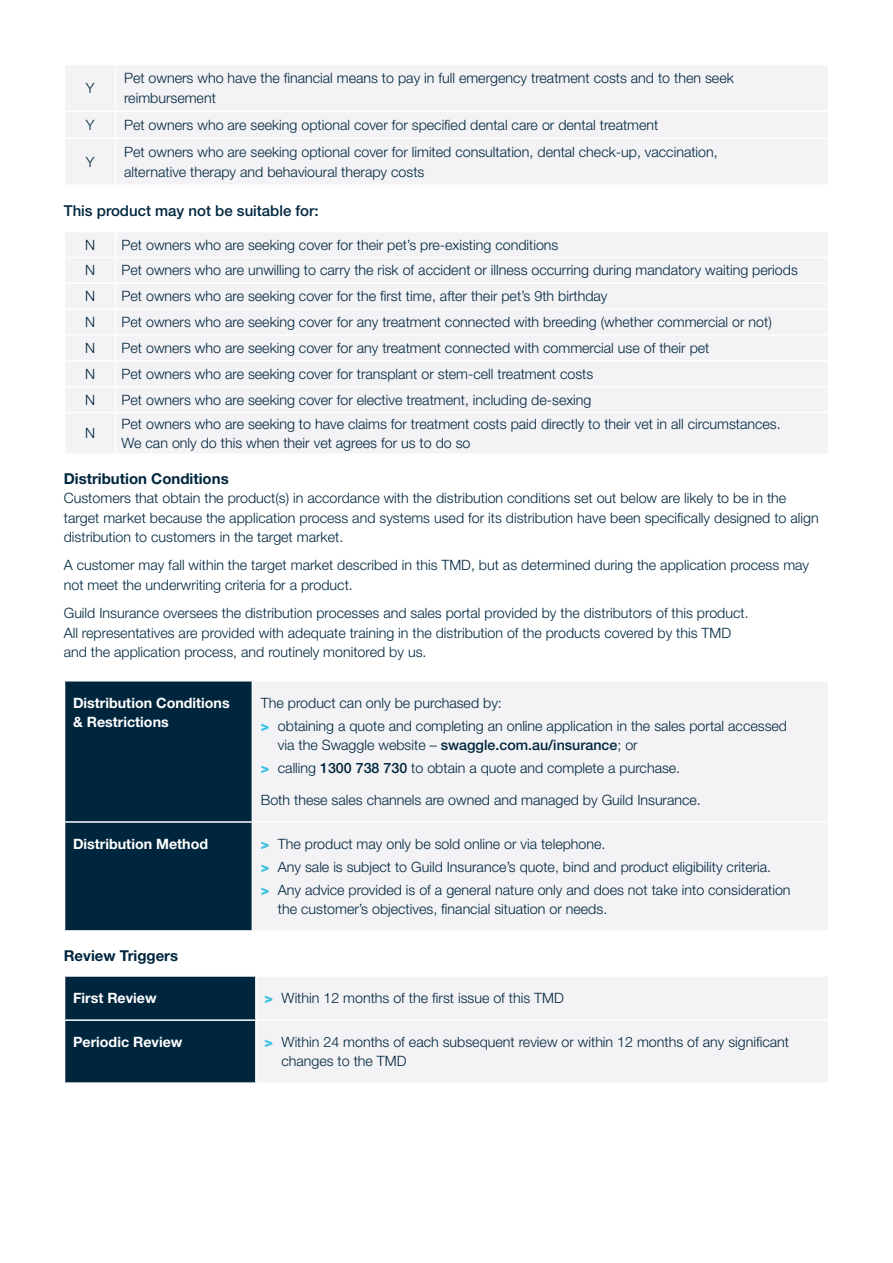
<style>
.page{position:relative;width:893px;height:1263px;background:#fff}
.page>*{position:absolute;margin:0;border:0;box-sizing:border-box;transform-origin:0 0}
.Sub_Heading_1{font:700 15px "Helvetica Neue LT Std";color:#00263e}
.Sub_Heading_2{font:500 15px "Helvetica Neue LT Std";color:#00263e}
.Body_Copy{font:300 14.25px/19.5px "Helvetica Neue LT Std";color:#00263e}
.Body_Copy-2{font:700 14.25px/19.5px "Helvetica Neue LT Std";color:#fff}
.s1{font-weight:800;color:#3ac2e3}
.s2{font-weight:500}
</style>
<div class="page">
<div style="left:66px;top:66px;width:761px;height:118px;background:#f3f2f5"></div>
<hr style="left:115px;top:65px;width:1px;height:45px;background:#fff">
<hr style="left:64px;top:110px;width:52px;height:2px;background:#fff">
<hr style="left:116px;top:110px;width:713px;height:2px;background:#fff">
<svg style="left:115px;top:112px;width:1px;height:26px"></svg>
<hr style="left:64px;top:138px;width:52px;height:1px;background:#fff">
<hr style="left:116px;top:138px;width:713px;height:1px;background:#fff">
<hr style="left:115px;top:139px;width:1px;height:45px;background:#fff">
<div style="left:66px;top:233px;width:761px;height:220px;background:#f3f2f5"></div>
<hr style="left:65px;top:257px;width:51px;height:1px;background:#fff">
<hr style="left:116px;top:257px;width:712px;height:1px;background:#fff">
<hr style="left:65px;top:283px;width:51px;height:1px;background:#fff">
<hr style="left:116px;top:283px;width:712px;height:1px;background:#fff">
<hr style="left:65px;top:308px;width:51px;height:2px;background:#fff">
<hr style="left:116px;top:308px;width:712px;height:2px;background:#fff">
<hr style="left:65px;top:334px;width:51px;height:2px;background:#fff">
<hr style="left:116px;top:334px;width:712px;height:2px;background:#fff">
<hr style="left:65px;top:360px;width:51px;height:2px;background:#fff">
<hr style="left:116px;top:360px;width:712px;height:2px;background:#fff">
<hr style="left:65px;top:386px;width:51px;height:1px;background:#fff">
<hr style="left:116px;top:386px;width:712px;height:1px;background:#fff">
<svg style="left:115px;top:233px;width:1px;height:179px"></svg>
<hr style="left:65px;top:412px;width:51px;height:1px;background:#fff">
<hr style="left:116px;top:412px;width:712px;height:1px;background:#fff">
<hr style="left:115px;top:413px;width:1px;height:40px;background:#fff">
<div style="left:65px;top:681px;width:187px;height:249px;background:#00263e"></div>
<div style="left:253px;top:682px;width:574px;height:248px;background:#f3f2f5"></div>
<hr style="left:64px;top:821px;width:188px;height:2px;background:#fff">
<hr style="left:252px;top:821px;width:577px;height:2px;background:#fff">
<div style="left:65px;top:977px;width:190px;height:105px;background:#00263e"></div>
<div style="left:257px;top:977px;width:570px;height:105px;background:#f3f2f5"></div>
<hr style="left:64px;top:1019px;width:192px;height:2px;background:#fff">
<hr style="left:256px;top:1019px;width:573px;height:2px;background:#fff">
<p class="Body_Copy" style="left:86px;top:78px;width:10px">Y</p>
<p class="Body_Copy" style="left:124px;top:68px;width:611px">Pet owners who have the financial means to pay in full emergency treatment costs and to then seek reimbursement</p>
<p class="Body_Copy" style="left:86px;top:115px;width:10px">Y</p>
<p class="Body_Copy" style="left:124px;top:115px;width:536px">Pet owners who are seeking optional cover for specified dental care or dental treatment</p>
<p class="Body_Copy" style="left:86px;top:152px;width:10px">Y</p>
<p class="Body_Copy" style="left:124px;top:142px;width:595px">Pet owners who are seeking optional cover for limited consultation, dental check-up, vaccination, alternative therapy and behavioural therapy costs</p>
<p class="Sub_Heading_2" style="left:64px;top:202px;width:256px">This product may not be suitable for:</p>
<p class="Body_Copy" style="left:85px;top:234px;width:12px">N</p>
<p class="Body_Copy" style="left:122px;top:234px;width:438px">Pet owners who are seeking cover for their pet’s pre-existing conditions</p>
<p class="Body_Copy" style="left:85px;top:260px;width:12px">N</p>
<p class="Body_Copy" style="left:122px;top:260px;width:678px">Pet owners who are unwilling to carry the risk of accident or illness occurring during mandatory waiting periods</p>
<p class="Body_Copy" style="left:85px;top:286px;width:12px">N</p>
<p class="Body_Copy" style="left:122px;top:286px;width:487px">Pet owners who are seeking cover for the first time, after their pet’s 9th birthday</p>
<p class="Body_Copy" style="left:85px;top:312px;width:12px">N</p>
<p class="Body_Copy" style="left:122px;top:312px;width:652px">Pet owners who are seeking cover for any treatment connected with breeding (whether commercial or not)</p>
<p class="Body_Copy" style="left:85px;top:338px;width:12px">N</p>
<p class="Body_Copy" style="left:122px;top:338px;width:589px">Pet owners who are seeking cover for any treatment connected with commercial use of their pet</p>
<p class="Body_Copy" style="left:85px;top:364px;width:12px">N</p>
<p class="Body_Copy" style="left:122px;top:364px;width:473px">Pet owners who are seeking cover for transplant or stem-cell treatment costs</p>
<p class="Body_Copy" style="left:85px;top:390px;width:12px">N</p>
<p class="Body_Copy" style="left:122px;top:390px;width:471px">Pet owners who are seeking cover for elective treatment, including de-sexing</p>
<p class="Body_Copy" style="left:85px;top:423px;width:12px">N</p>
<p class="Body_Copy" style="left:122px;top:414px;width:661px">Pet owners who are seeking to have claims for treatment costs paid directly to their vet in all circumstances.<br>We can only do this when their vet agrees for us to do so</p>
<p class="Sub_Heading_1" style="left:64px;top:469px;width:166px">Distribution Conditions</p>
<p class="Body_Copy" style="left:64px;top:488px;width:756px">Customers that obtain the product(s) in accordance with the distribution conditions set out below are likely to be in the target market because the application process and systems used for its distribution have been specifically designed to align distribution to customers in the target market.</p>
<p class="Body_Copy" style="left:64px;top:555px;width:747px">A customer may fall within the target market described in this TMD, but as determined during the application process may not meet the underwriting criteria for a product.</p>
<p class="Body_Copy" style="left:64px;top:603px;width:686px">Guild Insurance oversees the distribution processes and sales portal provided by the distributors of this product.<br>All representatives are provided with adequate training in the distribution of the products covered by this TMD and the application process, and routinely monitored by us.</p>
<p class="Body_Copy-2" style="left:73px;top:693px;width:158px">Distribution Conditions &amp; Restrictions</p>
<p class="Body_Copy" style="left:261px;top:693px;width:243px">The product can only be purchased by:</p>
<p class="Body_Copy" style="left:278px;top:716px;width:511px;line-height:18.8px;text-indent:-17px"><span class="s1">&gt;</span> obtaining a quote and completing an online application in the sales portal accessed via the Swaggle website – <span class="s2">swaggle.com.au/insurance</span>; or</p>
<p class="Body_Copy" style="left:261px;top:758px;width:421px"><span class="s1">&gt;</span> calling <span class="s2">1300 738 730</span> to obtain a quote and complete a purchase.</p>
<p class="Body_Copy" style="left:261px;top:790px;width:442px">Both these sales channels are owned and managed by Guild Insurance.</p>
<p class="Body_Copy-2" style="left:73px;top:834px;width:137px">Distribution Method</p>
<p class="Body_Copy" style="left:261px;top:834px;width:346px"><span class="s1">&gt;</span> The product may only be sold online or via telephone.</p>
<p class="Body_Copy" style="left:261px;top:857px;width:512px"><span class="s1">&gt;</span> Any sale is subject to Guild Insurance’s quote, bind and product eligibility criteria.</p>
<p class="Body_Copy" style="left:278px;top:880px;width:514px;line-height:18.8px;text-indent:-17px"><span class="s1">&gt;</span> Any advice provided is of a general nature only and does not take into consideration the customer’s objectives, financial situation or needs.</p>
<p class="Sub_Heading_1" style="left:64px;top:946px;width:116px">Review Triggers</p>
<p class="Body_Copy-2" style="left:73px;top:988px;width:85px">First Review</p>
<p class="Body_Copy" style="left:264px;top:988px;width:301px"><span class="s1">&gt;</span> Within 12 months of the first issue of this TMD</p>
<p class="Body_Copy-2" style="left:73px;top:1032px;width:111px">Periodic Review</p>
<p class="Body_Copy" style="left:281px;top:1032px;width:509px;line-height:18.8px;text-indent:-17px"><span class="s1">&gt;</span> Within 24 months of each subsequent review or within 12 months of any significant changes to the TMD</p>
</div>
